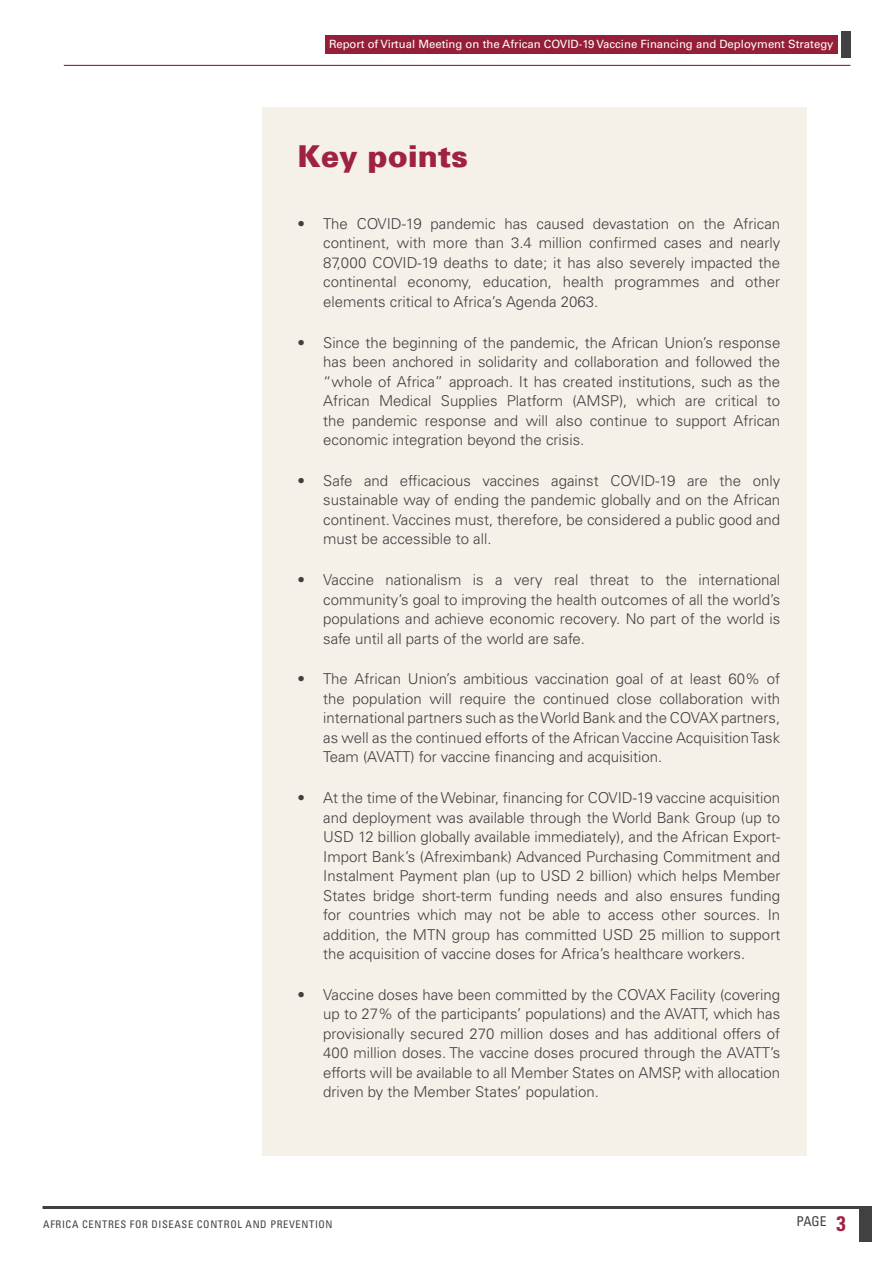
<style>
.page{position:relative;width:893px;height:1263px;background:#fff}
.page>*{position:absolute;margin:0;border:0;box-sizing:border-box;transform-origin:0 0}
.t1{font:900 30px "Univers";color:#9f2242}
.t2{font:300 15px/19.5px "Univers";color:#414042;text-align:justify}
.t3{font:condensed 13.5px "Univers";color:#414042}
.t4{font:11.4px "Univers";color:#fff}
.t5{font:condensed 10.5px "Univers";letter-spacing:.06em;color:#414042}
.s1{font-weight:700;font-size:21px;color:#9f2242}
</style>
<div class="page">
<hr style="left:64px;top:65px;width:786px;height:1px;background:#951f39">
<hr style="left:43px;top:1206px;width:829px;height:3px;background:#414042">
<div style="left:859px;top:1206px;width:13px;height:36px;background:#414042"></div>
<div style="left:325px;top:35px;width:512px;height:19px;background:#951f39"></div>
<div style="left:841px;top:31px;width:9px;height:26px;background:#414042"></div>
<div style="left:262px;top:107px;width:545px;height:1049px;background:#f6f1e8"></div>
<p class="t4" style="left:329px;top:37px;width:506px">Report of Virtual Meeting on the African COVID-19 Vaccine Financing and Deployment Strategy</p>
<h1 class="t1" style="left:298px;top:136px;width:172px">Key points</h1>
<p class="t2" style="left:323px;top:214px;width:459px;text-indent:-26px">• The COVID-19 pandemic has caused devastation on the African continent, with more than 3.4 million confirmed cases and nearly 87,000 COVID-19 deaths to date; it has also severely impacted the continental economy, education, health programmes and other elements critical to Africa’s Agenda 2063.</p>
<p class="t2" style="left:323px;top:332px;width:459px;text-indent:-26px">• Since the beginning of the pandemic, the African Union’s response has been anchored in solidarity and collaboration and followed the “whole of Africa” approach. It has created institutions, such as the African Medical Supplies Platform (AMSP), which are critical to the pandemic response and will also continue to support African economic integration beyond the crisis.</p>
<p class="t2" style="left:323px;top:471px;width:459px;text-indent:-26px">• Safe and efficacious vaccines against COVID-19 are the only sustainable way of ending the pandemic globally and on the African continent. Vaccines must, therefore, be considered a public good and must be accessible to all.</p>
<p class="t2" style="left:323px;top:570px;width:459px;text-indent:-26px">• Vaccine nationalism is a very real threat to the international community’s goal to improving the health outcomes of all the world’s populations and achieve economic recovery. No part of the world is safe until all parts of the world are safe.</p>
<p class="t2" style="left:323px;top:669px;width:459px;text-indent:-26px">• The African Union’s ambitious vaccination goal of at least 60% of the population will require the continued close collaboration with international partners such as the World Bank and the COVAX partners, as well as the continued efforts of the African Vaccine Acquisition Task Team (AVATT) for vaccine financing and acquisition.</p>
<p class="t2" style="left:323px;top:788px;width:459px;text-indent:-26px">• At the time of the Webinar, financing for COVID-19 vaccine acquisition and deployment was available through the World Bank Group (up to USD 12 billion globally available immediately), and the African Export-Import Bank’s (Afreximbank) Advanced Purchasing Commitment and Instalment Payment plan (up to USD 2 billion) which helps Member States bridge short-term funding needs and also ensures funding for countries which may not be able to access other sources. In addition, the MTN group has committed USD 25 million to support the acquisition of vaccine doses for Africa’s healthcare workers.</p>
<p class="t2" style="left:323px;top:985px;width:459px;text-indent:-26px">• Vaccine doses have been committed by the COVAX Facility (covering up to 27% of the participants’ populations) and the AVATT, which has provisionally secured 270 million doses and has additional offers of 400 million doses. The vaccine doses procured through the AVATT’s efforts will be available to all Member States on AMSP, with allocation driven by the Member States’ population.</p>
<p class="t5" style="left:43px;top:1218px;width:291px">AFRICA CENTRES FOR DISEASE CONTROL AND PREVENTION</p>
<p class="t3" style="left:797px;top:1213px;width:51px">PAGE <span class="s1">3</span></p>
</div>
